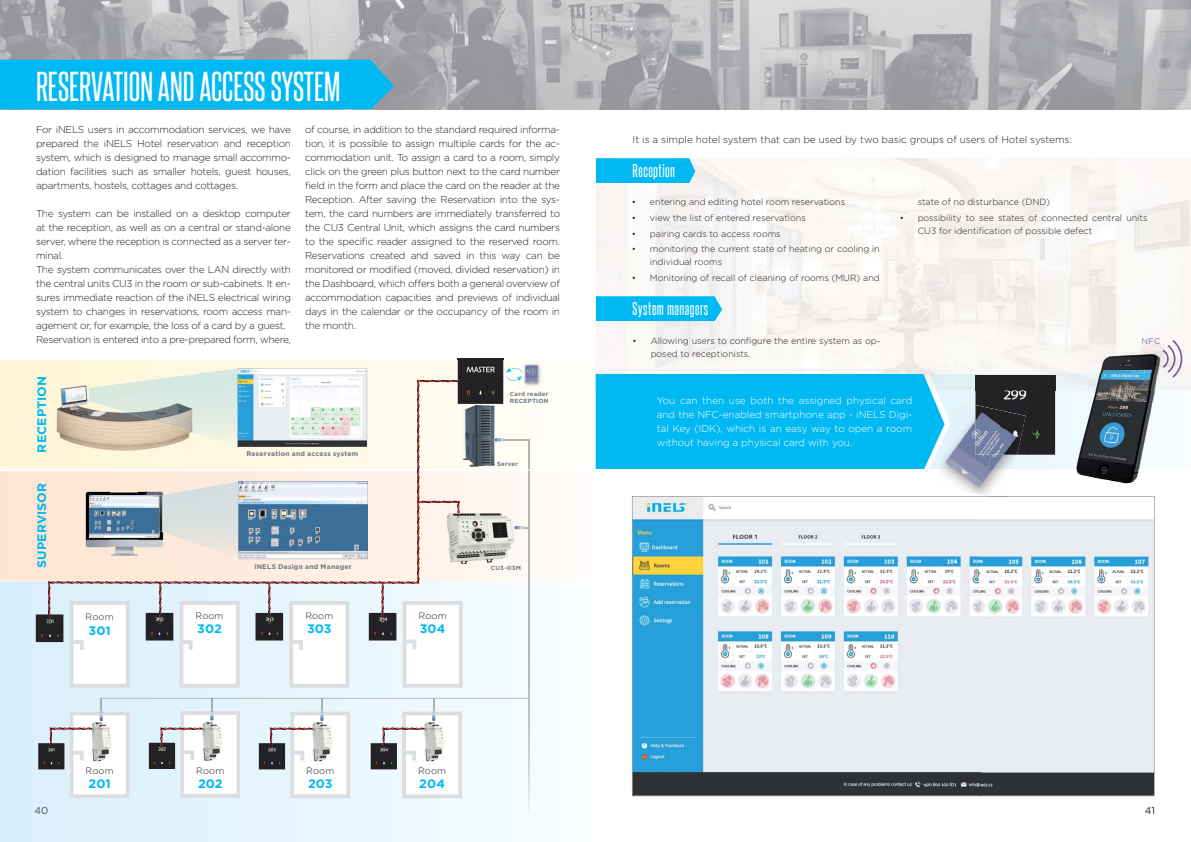
<style>
.page{position:relative;width:1191px;height:842px;background:#fff}
.page>*{position:absolute;margin:0;border:0;box-sizing:border-box;transform-origin:0 0}
.t1{font:36px "Steelfish Rg";color:#fff}
.t2{font:16px "Steelfish Rg";letter-spacing:.03em;color:#fff}
.t3{font:700 12.3px "Gotham";color:#00b9f2}
.t4{font:300 10px/14px "Gotham";letter-spacing:-.03em;color:#231f20;text-align:justify}
.t5{font:300 10px/14px "Gotham";letter-spacing:-.005em;color:#fff;text-align:justify}
.t6{font:300 10px "Gotham";letter-spacing:-.005em;color:#231f20}
.t7{font:10px "Gotham";color:#231f20}
.t8{font:300 9.2px "Gotham";letter-spacing:.01em;color:#231f20}
.t9{font:300 9px/13px "Gotham";letter-spacing:-.005em;color:#231f20}
.t10{font:300 8.4px "Gotham";color:#583f99}
.t11{font:700 6.8px "Gotham";letter-spacing:.035em;color:#6b7b84}
.t12{font:700 6px/7.2px "Gotham";letter-spacing:.04em;color:#6b7b84}
</style>
<div class="page">
<img style="left:596px;top:158px;width:560px;height:199px">
<img style="left:1156px;top:158px;width:35px;height:191px">
<svg style="left:0;top:581px;width:530px;height:261px"></svg>
<svg style="left:35px;top:807px;width:13px;height:7px"></svg>
<svg style="left:0;top:359px;width:596px;height:110px"></svg>
<svg style="left:0;top:471px;width:534px;height:110px"></svg>
<img style="left:0;top:0;width:1191px;height:109px">
<div style="left:0;top:60px;width:394px;height:49px;background:#00b9f2"></div>
<img style="left:528px;top:581px;width:1px;height:233px">
<svg style="left:495px;top:438px;width:34px;height:143px"></svg>
<img style="left:38px;top:743px;width:12px;height:26px">
<svg style="left:50px;top:698px;width:478px;height:100px"></svg>
<img style="left:460px;top:513px;width:54px;height:51px">
<img style="left:458px;top:358px;width:45px;height:46px">
<img style="left:461px;top:406px;width:33px;height:60px">
<svg style="left:632px;top:496px;width:522px;height:300px;fill:#e9ecf1"></svg>
<svg style="left:596px;top:158px;width:99px;height:25px;background:#08baf1"></svg>
<svg style="left:596px;top:296px;width:126px;height:25px;background:#09bbf2"></svg>
<svg style="left:596px;top:374px;width:478px;height:95px;background:#18bff2"></svg>
<img style="left:975px;top:375px;width:27px;height:35px">
<img style="left:1002px;top:375px;width:53px;height:47px">
<img style="left:1025px;top:422px;width:30px;height:33px">
<img style="left:988px;top:497px;width:20px;height:3px">
<img style="left:942px;top:469px;width:64px;height:26px">
<svg style="left:986px;top:496px;width:22px;height:1px"></svg>
<img style="left:936px;top:400px;width:64px;height:69px">
<img style="left:988px;top:455px;width:29px;height:14px">
<img style="left:975px;top:405px;width:25px;height:50px">
<img style="left:1000px;top:410px;width:25px;height:45px">
<svg style="left:1162px;top:340px;width:29px;height:51px"></svg>
<img style="left:1074px;top:349px;width:92px;height:135px">
<img style="left:1162px;top:350px;width:4px;height:18px">
<div style="left:72px;top:603px;width:56px;height:83px;background:#fff"></div>
<div style="left:70px;top:601px;width:60px;height:87px;border:4px solid #dcddde"></div>
<svg style="left:68px;top:638px;width:16px;height:16px"></svg>
<div style="left:181px;top:603px;width:57px;height:83px;background:#fff"></div>
<div style="left:179px;top:601px;width:61px;height:87px;border:4px solid #dcddde"></div>
<svg style="left:176px;top:638px;width:17px;height:16px"></svg>
<div style="left:291px;top:603px;width:56px;height:83px;background:#fff"></div>
<div style="left:289px;top:601px;width:60px;height:87px;border:4px solid #dcddde"></div>
<svg style="left:287px;top:638px;width:16px;height:16px"></svg>
<div style="left:404px;top:603px;width:57px;height:83px;background:#fff"></div>
<div style="left:402px;top:601px;width:61px;height:87px;border:4px solid #dcddde"></div>
<svg style="left:400px;top:637px;width:17px;height:16px"></svg>
<img style="left:36px;top:614px;width:27px;height:28px">
<img style="left:146px;top:623px;width:27px;height:17px">
<img style="left:255px;top:623px;width:28px;height:17px">
<img style="left:369px;top:623px;width:27px;height:17px">
<svg style="left:48px;top:369px;width:412px;height:254px;background:#dadad6"></svg>
<img style="left:516px;top:359px;width:31px;height:31px">
<svg style="left:505px;top:368px;width:18px;height:13px"></svg>
<h1 class="t1" style="left:36px;top:63px;width:306px">RESERVATION AND ACCESS SYSTEM</h1>
<p class="t4" style="left:36px;top:124px;width:256px">For iNELS users in accommodation services, we have prepared the iNELS Hotel reservation and reception system, which is designed to manage small accommo&shy;dation facilities such as smaller hotels, guest houses, apartments, hostels, cottages and cottages.</p>
<p class="t4" style="left:36px;top:208px;width:256px;text-align:left">The system can be installed on a desktop computer at the reception, as well as on a central or stand-alone server, where the reception is connected as a server ter&shy;minal.<br>The system communicates over the LAN directly with the central units CU3 in the room or sub-cabinets. It en&shy;sures immediate reaction of the iNELS electrical wiring system to changes in reservations, room access man&shy;agement or, for example, the loss of a card by a guest.<br>Reservation is entered into a pre-prepared form, where,</p>
<p class="t4" style="left:305px;top:124px;width:256px">of course, in addition to the standard required informa&shy;tion, it is possible to assign multiple cards for the ac&shy;commodation unit. To assign a card to a room, simply click on the green plus button next to the card number field in the form and place the card on the reader at the Reception. After saving the Reservation into the sys&shy;tem, the card numbers are immediately transferred to the CU3 Central Unit, which assigns the card numbers to the specific reader assigned to the reserved room.<br>Reservations created and saved in this way can be monitored or modified (moved, divided reservation) in the Dashboard, which offers both a general overview of accommodation capacities and previews of individual days in the calendar or the occupancy of the room in the month.</p>
<p class="t6" style="left:632px;top:134px;width:441px">It is a simple hotel system that can be used by two basic groups of users of Hotel systems:</p>
<h2 class="t2" style="left:632px;top:161px;width:44px">Reception</h2>
<p class="t9" style="left:632px;top:196px;width:215px">• entering and editing hotel room reservations</p>
<p class="t9" style="left:632px;top:212px;width:175px">• view the list of entered reservations</p>
<p class="t9" style="left:632px;top:228px;width:150px">• pairing cards to access rooms</p>
<p class="t9" style="left:650px;top:243px;width:231px;text-indent:-18px">• monitoring the current state of heating or cooling in individual rooms</p>
<p class="t9" style="left:632px;top:272px;width:249px">• Monitoring of recall of cleaning of rooms (MUR) and</p>
<p class="t9" style="left:917px;top:196px;width:134px">state of no disturbance (DND)</p>
<p class="t9" style="left:917px;top:212px;width:231px;text-indent:-18px">• possibility to see states of connected central units<br>CU3 for identification of possible defect</p>
<h2 class="t2" style="left:632px;top:299px;width:77px">System managers</h2>
<p class="t9" style="left:650px;top:335px;width:231px;text-indent:-18px">• Allowing users to configure the entire system as op&shy;posed to receptionists.</p>
<p class="t5" style="left:657px;top:395px;width:257px">You can then use both the assigned physical card and the NFC-enabled smartphone app - iNELS Digi&shy;tal Key (IDK), which is an easy way to open a room without having a physical card with you.</p>
<p class="t10" style="left:1141px;top:337px;width:20px">NFC</p>
<p class="t3" style="left:37px;top:453px;width:78px;rotate:-90deg">RECEPTION</p>
<p class="t3" style="left:37px;top:568px;width:86px;rotate:-90deg">SUPERVISOR</p>
<p class="t12" style="left:510px;top:391px;width:40px">Card reader<br>RECEPTION</p>
<p class="t11" style="left:246px;top:451px;width:113px">Reservation and access system</p>
<p class="t12" style="left:497px;top:461px;width:22px">Server</p>
<p class="t11" style="left:254px;top:564px;width:99px">iNELS Design and Manager</p>
<p class="t12" style="left:491px;top:564px;width:32px">CU3-03M</p>
<p class="t8" style="left:86px;top:613px;width:30px">Room</p>
<p class="t3" style="left:89px;top:625px;width:24px">301</p>
<p class="t8" style="left:86px;top:766px;width:30px">Room</p>
<p class="t3" style="left:89px;top:779px;width:24px">201</p>
<p class="t8" style="left:196px;top:611px;width:30px">Room</p>
<p class="t3" style="left:197px;top:624px;width:26px">302</p>
<p class="t8" style="left:196px;top:766px;width:30px">Room</p>
<p class="t3" style="left:198px;top:779px;width:26px">202</p>
<p class="t8" style="left:305px;top:611px;width:30px">Room</p>
<p class="t3" style="left:307px;top:624px;width:26px">303</p>
<p class="t8" style="left:306px;top:766px;width:30px">Room</p>
<p class="t3" style="left:308px;top:779px;width:26px">203</p>
<p class="t8" style="left:418px;top:611px;width:30px">Room</p>
<p class="t3" style="left:420px;top:624px;width:27px">304</p>
<p class="t8" style="left:418px;top:766px;width:30px">Room</p>
<p class="t3" style="left:419px;top:779px;width:27px">204</p>
<p class="t7" style="left:35px;top:806px;width:15px">40</p>
<p class="t7" style="left:1144px;top:806px;width:12px">41</p>
</div>
